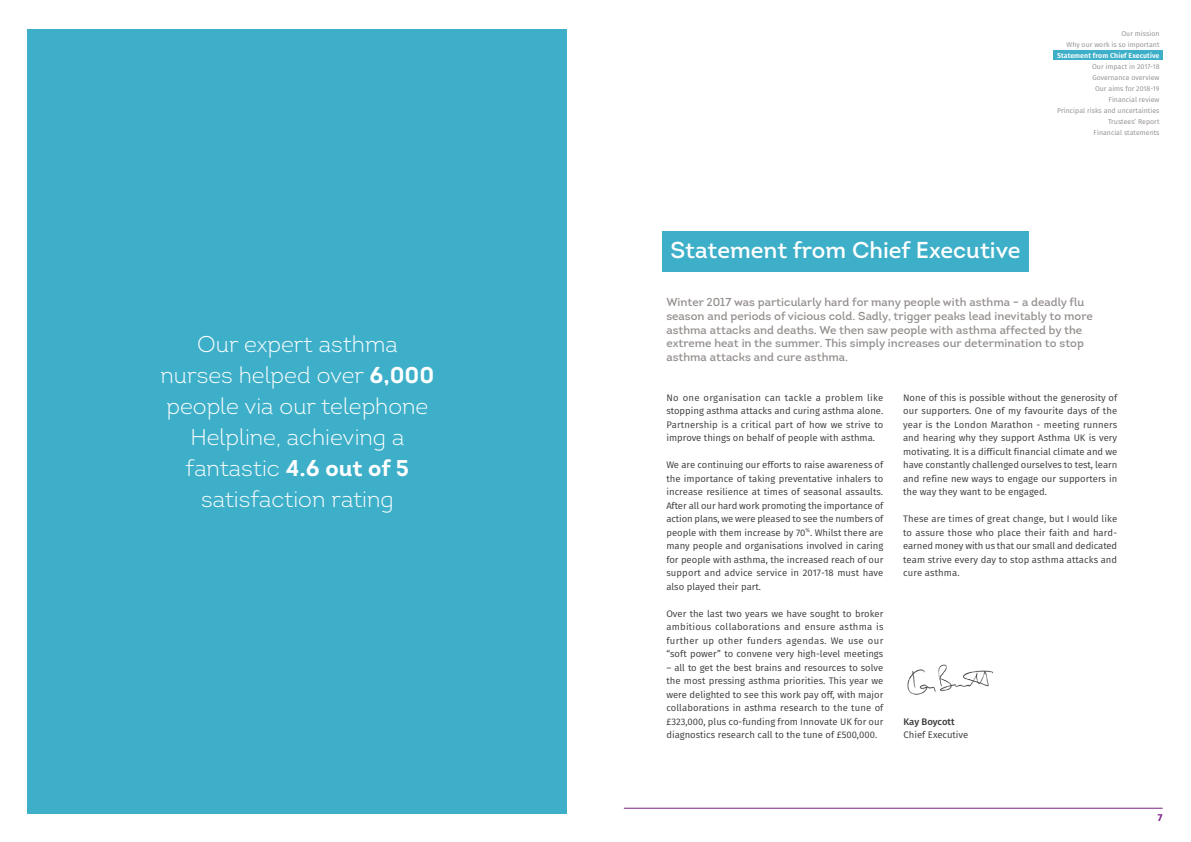
<style>
.page{position:relative;width:1191px;height:842px;background:#fff}
.page>*{position:absolute;margin:0;border:0;box-sizing:border-box;transform-origin:0 0}
.t1{font:23px "Intro";color:#fff}
.t2{font:300 22.8px/31px "Intro";color:#fff;text-align:center}
.t3{font:11.5px/13.8px "Intro";color:#948f8d}
.t4{font:700 10px "Fira Sans";color:#792383}
.t5{font:9.5px/13.5px "Fira Sans";color:#39393b;text-align:justify}
.t6{font:500 9.5px "Fira Sans";letter-spacing:-.005em;color:#39393b}
.t7{font:7px/11px "Fira Sans";color:#948f8d;text-align:right}
.t8{font:600 7px "Fira Sans";letter-spacing:.01em;color:#fff}
.s1{font-weight:700}
</style>
<div class="page">
<hr style="left:624px;top:808px;width:538px;height:1px;background:#792383">
<div style="left:1053px;top:51px;width:109px;height:9px;background:#3eafc9"></div>
<div style="left:28px;top:29px;width:539px;height:785px;background:#3eafc9"></div>
<div style="left:662px;top:232px;width:367px;height:40px;background:#3eafc9"></div>
<img style="left:907px;top:664px;width:87px;height:31px">
<h2 class="t2" style="left:161px;top:329px;width:275px">Our expert asthma nurses helped over <span class="s1">6,000 </span>people via our telephone<br>Helpline, achieving a fantastic <span class="s1">4.6 out of 5 </span>satisfaction rating</h2>
<p class="t7" style="left:1066px;top:28px;width:94px">Our mission<br>Why our work is so important</p>
<p class="t8" style="left:1057px;top:50px;width:104px">Statement from Chief Executive</p>
<p class="t7" style="left:1057px;top:61px;width:104px">Our impact in 2017-18<br>Governance overview<br>Our aims for 2018-19<br>Financial review<br>Principal risks and uncertainties<br>Trustees’ Report<br>Financial statements</p>
<h1 class="t1" style="left:670px;top:235px;width:351px">Statement from Chief Executive</h1>
<p class="t3" style="left:666px;top:295px;width:428px">Winter 2017 was particularly hard for many people with asthma – a deadly flu season and periods of vicious cold. Sadly, trigger peaks lead inevitably to more asthma attacks and deaths. We then saw people with asthma affected by the extreme heat in the summer. This simply increases our determination to stop asthma attacks and cure asthma.</p>
<p class="t5" style="left:666px;top:390px;width:218px">No one organisation can tackle a problem like stopping asthma attacks and curing asthma alone.<br>Partnership is a critical part of how we strive to improve things on behalf of people with asthma.</p>
<p class="t5" style="left:666px;top:458px;width:218px">We are continuing our efforts to raise awareness of the importance of taking preventative inhalers to increase resilience at times of seasonal assaults.<br>After all our hard work promoting the importance of action plans, we were pleased to see the numbers of people with them increase by 70<sup>%</sup>. Whilst there are many people and organisations involved in caring for people with asthma, the increased reach of our support and advice service in 2017-18 must have also played their part.</p>
<p class="t5" style="left:666px;top:606px;width:218px">Over the last two years we have sought to broker ambitious collaborations and ensure asthma is further up other funders agendas. We use our “soft power” to convene very high-level meetings</p>
<p class="t5" style="left:666px;top:660px;width:218px">– all to get the best brains and resources to solve the most pressing asthma priorities. This year we were delighted to see this work pay off, with major collaborations in asthma research to the tune of £323,000, plus co-funding from Innovate UK for our diagnostics research call to the tune of £500,000.</p>
<p class="t5" style="left:903px;top:390px;width:216px">None of this is possible without the generosity of our supporters. One of my favourite days of the year is the London Marathon - meeting runners and hearing why they support Asthma UK is very motivating. It is a difficult financial climate and we have constantly challenged ourselves to test, learn and refine new ways to engage our supporters in the way they want to be engaged.</p>
<p class="t5" style="left:903px;top:512px;width:216px">These are times of great change, but I would like to assure those who place their faith and hard&shy;earned money with us that our small and dedicated team strive every day to stop asthma attacks and cure asthma.</p>
<p class="t6" style="left:903px;top:714px;width:53px">Kay Boycott</p>
<p class="t5" style="left:903px;top:728px;width:66px">Chief Executive</p>
<p class="t4" style="left:1158px;top:809px;width:6px">7</p>
</div>
